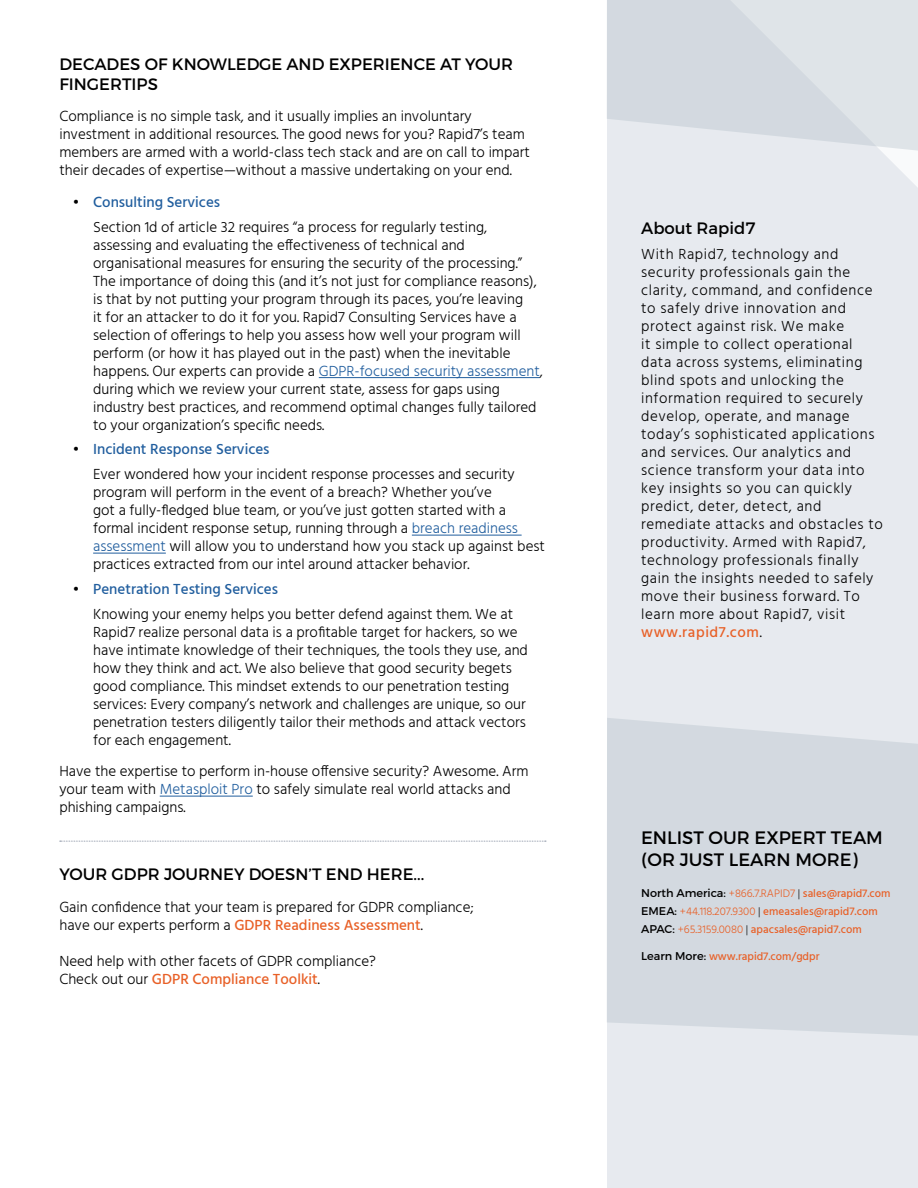
<style>
.page{position:relative;width:918px;height:1188px;background:#fff}
.page>*{position:absolute;margin:0;border:0;box-sizing:border-box;transform-origin:0 0}
.t1{font:18px/21.6px "Montserrat";color:#000}
.t2{font:16.5px/19.8px "Montserrat";color:#000}
.t3{font:300 15px/18px "Hind";color:#000}
.t4{font:300 15px/18px "Hind";letter-spacing:.04em;color:#000}
.t5{font:500 11.25px/18px "Hind";color:#e86027}
.s1{font-weight:500}
.s2{font-weight:500;color:#215e9e}
.s3{color:#215e9e}
.s4{font-weight:500;color:#e86027}
.s5{font-family:"Montserrat";font-weight:400;color:#000}
.s6{font-weight:300}
.s7{font-weight:300;color:#000}
</style>
<div class="page">
<div style="left:607px;top:0;width:311px;height:1188px;background:#e7eaef"></div>
<svg style="left:607px;top:0;width:311px;height:170px"></svg>
<div style="left:607px;top:718px;width:311px;height:318px;background:#d3d9e0"></div>
<hr style="left:319px;top:377px;width:221px;height:1px;background:#215e9e">
<hr style="left:412px;top:535px;width:110px;height:1px;background:#215e9e">
<hr style="left:93px;top:553px;width:73px;height:1px;background:#215e9e">
<hr style="left:160px;top:796px;width:93px;height:1px;background:#215e9e">
<svg style="left:60px;top:841px;width:486px;height:1px"></svg>
<p class="t2" style="left:59px;top:54px;width:455px">DECADES OF KNOWLEDGE AND EXPERIENCE AT YOUR<br>FINGERTIPS</p>
<p class="t3" style="left:59px;top:108px;width:472px">Compliance is no simple task, and it usually implies an involuntary investment in additional resources. The good news for you? Rapid7’s team members are armed with a world-class tech stack and are on call to impart their decades of expertise—without a massive undertaking on your end.</p>
<p class="t3" style="left:93px;top:190px;width:396px;line-height:24.8px;text-indent:-20px"><span class="s1">•</span> <span class="s2">Consulting Services<br></span>Section 1d of article 32 requires “a process for regularly testing,</p>
<p class="t3" style="left:93px;top:237px;width:451px">assessing and evaluating the effectiveness of technical and organisational measures for ensuring the security of the processing.” The importance of doing this (and it’s not just for compliance reasons), is that by not putting your program through its paces, you’re leaving<br>it for an attacker to do it for you. Rapid7 Consulting Services have a selection of offerings to help you assess how well your program will perform (or how it has played out in the past) when the inevitable happens. Our experts can provide a <span class="s3">GDPR-focused security assessment</span>, during which we review your current state, assess for gaps using industry best practices, and recommend optimal changes fully tailored to your organization’s specific needs.</p>
<p class="t3" style="left:93px;top:438px;width:423px;line-height:24.8px;text-indent:-20px"><span class="s1">•</span> <span class="s2">Incident Response Services<br></span>Ever wondered how your incident response processes and security</p>
<p class="t3" style="left:93px;top:484px;width:453px">program will perform in the event of a breach? Whether you’ve<br>got a fully-fledged blue team, or you’ve just gotten started with a formal incident response setup, running through a <span class="s3">breach readiness assessment</span> will allow you to understand how you stack up against best practices extracted from our intel around attacker behavior.</p>
<p class="t3" style="left:93px;top:577px;width:422px;line-height:24.8px;text-indent:-20px"><span class="s1">•</span> <span class="s2">Penetration Testing Services<br></span>Knowing your enemy helps you better defend against them. We at</p>
<p class="t3" style="left:93px;top:624px;width:436px">Rapid7 realize personal data is a profitable target for hackers, so we have intimate knowledge of their techniques, the tools they use, and how they think and act. We also believe that good security begets good compliance. This mindset extends to our penetration testing services: Every company’s network and challenges are unique, so our penetration testers diligently tailor their methods and attack vectors for each engagement.</p>
<p class="t3" style="left:59px;top:763px;width:471px">Have the expertise to perform in-house offensive security? Awesome. Arm your team with <span class="s3">Metasploit Pro</span> to safely simulate real world attacks and phishing campaigns.</p>
<p class="t2" style="left:59px;top:864px;width:366px">YOUR GDPR JOURNEY DOESN’T END HERE...</p>
<p class="t3" style="left:59px;top:899px;width:416px">Gain confidence that your team is prepared for GDPR compliance; have our experts perform a <span class="s4">GDPR Readiness Assessment</span>.</p>
<p class="t3" style="left:59px;top:953px;width:318px">Need help with other facets of GDPR compliance?<br>Check out our <span class="s4">GDPR Compliance Toolkit</span>.</p>
<p class="t2" style="left:641px;top:219px;width:116px">About Rapid7</p>
<p class="t4" style="left:641px;top:246px;width:243px">With Rapid7, technology and security professionals gain the clarity, command, and confidence to safely drive innovation and protect against risk. We make<br>it simple to collect operational data across systems, eliminating blind spots and unlocking the information required to securely develop, operate, and manage today’s sophisticated applications and services. Our analytics and science transform your data into key insights so you can quickly predict, deter, detect, and remediate attacks and obstacles to productivity. Armed with Rapid7, technology professionals finally gain the insights needed to safely move their business forward. To learn more about Rapid7, visit <span class="s4">www.rapid7.com</span>.</p>
<p class="t1" style="left:641px;top:827px;width:243px">ENLIST OUR EXPERT TEAM (OR JUST LEARN MORE)</p>
<p class="t5" style="left:641px;top:885px;width:251px"><span class="s5">North America:</span> <span class="s6">+866.7.RAPID7</span> <span class="s7">|</span> sales@rapid7.com<br><span class="s5">EMEA:</span> <span class="s6">+44.118.207.9300</span> <span class="s7">|</span> emeasales@rapid7.com<br><span class="s5">APAC:</span> <span class="s6">+65.3159.0080</span> <span class="s7">|</span> apacsales@rapid7.com</p>
<p class="t5" style="left:641px;top:948px;width:180px"><span class="s5">Learn More:</span> www.rapid7.com/gdpr</p>
</div>
